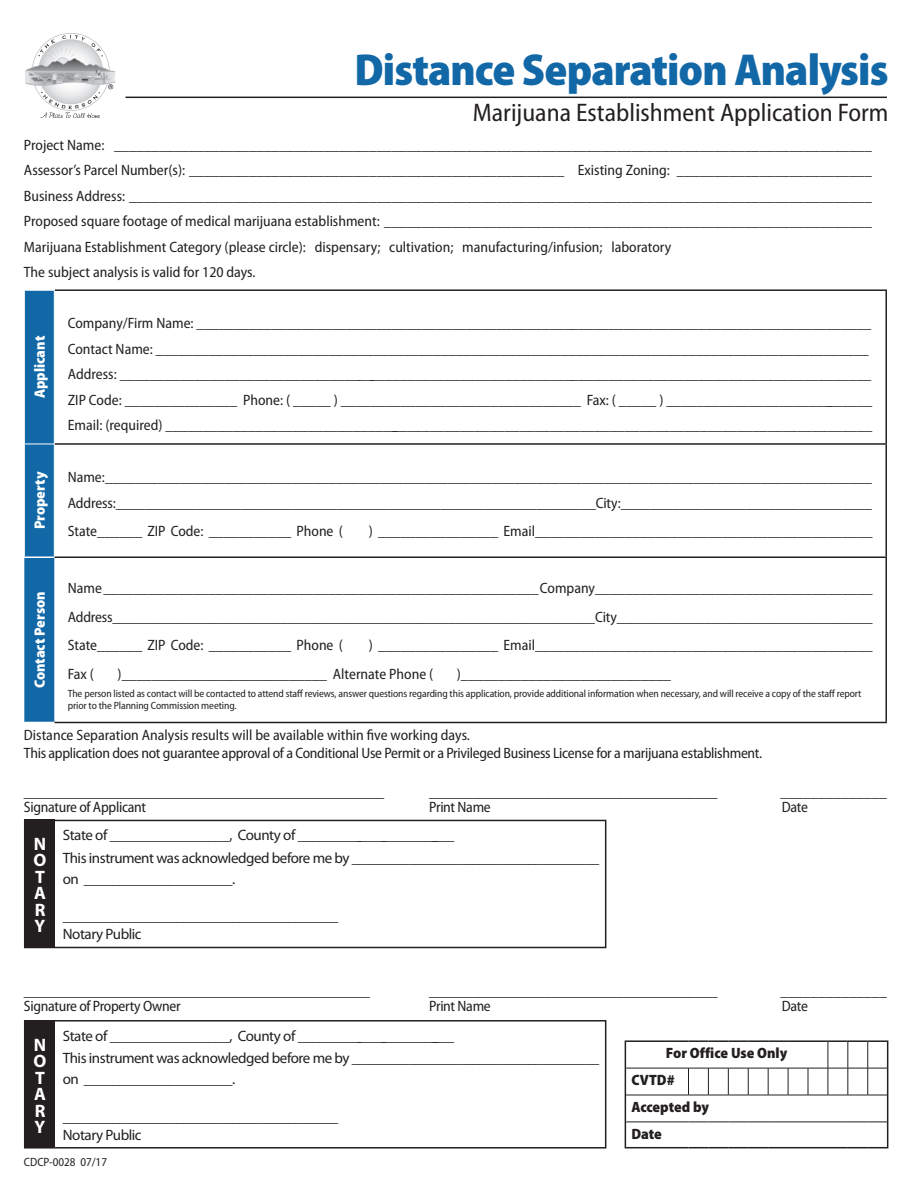
<style>
.page{position:relative;width:920px;height:1197px;background:#fff}
.page>*{position:absolute;margin:0;border:0;box-sizing:border-box;transform-origin:0 0}
.t1{font:900 semi-condensed 45px "Myriad Pro";letter-spacing:-.02em;color:#1268a7}
.t2{font:semi-condensed 25.5px "Myriad Pro";color:#231f20}
.t3{font:700 18px/16.5px "Myriad Pro";color:#fff;text-align:justify}
.t4{font:semi-condensed 15px/25.5px "Myriad Pro";color:#231f20}
.t5{font:15px/22.5px "Myriad Pro";letter-spacing:-.03em;color:#231f20}
.t6{font:semi-condensed 15px/18px "Myriad Pro";letter-spacing:-.02em;color:#231f20}
.t7{font:900 semi-condensed 15px/26.8px "Myriad Pro";color:#231f20}
.t8{font:900 semi-condensed 15px "Myriad Pro";color:#fff}
.t9{font:semi-condensed 12px "Myriad Pro";color:#231f20}
.t10{font:semi-condensed 10.5px/12px "Myriad Pro";letter-spacing:-.01em;color:#231f20}
</style>
<div class="page">
<hr style="left:125px;top:97px;width:761px;height:1px;background:#231f20">
<svg style="left:25px;top:33px;width:90px;height:85px"></svg>
<div style="left:24px;top:291px;width:30px;height:431px;background:#1268a7"></div>
<hr style="left:55px;top:289px;width:831px;height:2px;background:#231f20">
<hr style="left:885px;top:291px;width:1px;height:152px;background:#231f20">
<hr style="left:55px;top:443px;width:831px;height:2px;background:#231f20">
<hr style="left:885px;top:445px;width:1px;height:111px;background:#231f20">
<hr style="left:54px;top:556px;width:832px;height:2px;background:#231f20">
<hr style="left:885px;top:558px;width:1px;height:164px;background:#231f20">
<hr style="left:54px;top:722px;width:832px;height:1px;background:#231f20">
<hr style="left:24px;top:556px;width:30px;height:2px;background:#fff">
<hr style="left:24px;top:291px;width:1px;height:153px;background:#fff">
<hr style="left:24px;top:444px;width:31px;height:1px;background:#fff">
<hr style="left:24px;top:444px;width:1px;height:112px;background:#fff">
<hr style="left:624px;top:1040px;width:64px;height:2px;background:#231f20">
<hr style="left:624px;top:1042px;width:2px;height:26px;background:#231f20">
<hr style="left:867px;top:1040px;width:21px;height:2px;background:#231f20">
<hr style="left:886px;top:1042px;width:2px;height:26px;background:#231f20">
<hr style="left:624px;top:1068px;width:2px;height:27px;background:#231f20">
<hr style="left:886px;top:1068px;width:2px;height:27px;background:#231f20">
<hr style="left:624px;top:1095px;width:2px;height:27px;background:#231f20">
<hr style="left:886px;top:1095px;width:2px;height:27px;background:#231f20">
<hr style="left:624px;top:1122px;width:2px;height:25px;background:#231f20">
<hr style="left:886px;top:1122px;width:2px;height:25px;background:#231f20">
<hr style="left:624px;top:1147px;width:64px;height:1px;background:#231f20">
<svg style="left:688px;top:1147px;width:200px;height:1px"></svg>
<hr style="left:626px;top:1068px;width:62px;height:1px;background:#231f20">
<hr style="left:626px;top:1095px;width:62px;height:1px;background:#231f20">
<svg style="left:688px;top:1040px;width:198px;height:56px"></svg>
<hr style="left:626px;top:1122px;width:62px;height:1px;background:#231f20">
<svg style="left:688px;top:1122px;width:198px;height:1px"></svg>
<div style="left:24px;top:820px;width:582px;height:128px;border:2px solid #231f20"></div>
<div style="left:25px;top:820px;width:30px;height:128px;background:#231f20"></div>
<div style="left:24px;top:1020px;width:582px;height:129px;border:2px solid #231f20"></div>
<div style="left:25px;top:1021px;width:30px;height:127px;background:#231f20"></div>
<h1 class="t1" style="left:354px;top:44px;width:535px">Distance Separation Analysis</h1>
<h2 class="t2" style="left:473px;top:98px;width:417px">Marijuana Establishment Application Form</h2>
<p class="t4" style="left:24px;top:133px;width:849px">Project Name: _____________________________________________________________________________________________________ Assessor’s Parcel Number(s): __________________________________________________ Existing Zoning: __________________________ Business Address: ___________________________________________________________________________________________________ Proposed square footage of medical marijuana establishment: _________________________________________________________________ Marijuana Establishment Category (please circle): dispensary; cultivation; manufacturing/infusion; laboratory<br>The subject analysis is valid for 120 days.</p>
<p class="t8" style="left:31px;top:398px;width:64px;rotate:-90deg">Applicant</p>
<p class="t4" style="left:68px;top:311px;width:806px">Company/Firm Name: __________________________________________________________________________________________ Contact Name: _______________________________________________________________________________________________ Address: _____________________________________________________________________________________________________ ZIP Code: _______________ Phone: ( _____ ) ________________________________ Fax: ( _____ ) ____________________________ Email: (required) _______________________________________________________________________________________________</p>
<p class="t8" style="left:31px;top:529px;width:59px;rotate:-90deg">Property</p>
<p class="t4" style="left:68px;top:465px;width:805px">Name: _______________________________________________________________________________________________________<br>Address:_________________________________________________________________City:__________________________________</p>
<p class="t4" style="left:68px;top:519px;width:276px">State______ ZIP Code: ___________ Phone (</p>
<p class="t4" style="left:369px;top:519px;width:505px">) ________________ Email_____________________________________________</p>
<p class="t8" style="left:31px;top:688px;width:99px;rotate:-90deg">Contact Person</p>
<p class="t4" style="left:68px;top:574px;width:806px;line-height:28.5px;text-align:justify">Name __________________________________________________________ Company_____________________________________ Address__________________________________________________________________ City___________________________________ State______ ZIP Code: ___________ Phone (</p>
<p class="t4" style="left:369px;top:633px;width:505px">) ________________ Email_____________________________________________</p>
<p class="t4" style="left:68px;top:661px;width:28px">Fax (</p>
<p class="t4" style="left:117px;top:661px;width:317px">)____________________________ Alternate Phone (</p>
<p class="t4" style="left:457px;top:661px;width:216px">)____________________________</p>
<p class="t10" style="left:68px;top:688px;width:795px">The person listed as contact will be contacted to attend staff reviews, answer questions regarding this application, provide additional information when necessary, and will receive a copy of the staff report prior to the Planning Commission meeting.</p>
<p class="t6" style="left:24px;top:726px;width:739px">Distance Separation Analysis results will be available within five working days.<br>This application does not guarantee approval of a Conditional Use Permit or a Privileged Business License for a marijuana establishment.</p>
<p class="t4" style="left:24px;top:779px;width:362px">__________________________________________________</p>
<p class="t4" style="left:429px;top:779px;width:290px">________________________________________</p>
<p class="t4" style="left:780px;top:779px;width:108px">______________</p>
<p class="t6" style="left:24px;top:798px;width:124px">Signature of Applicant</p>
<p class="t6" style="left:429px;top:798px;width:63px">Print Name</p>
<p class="t4" style="left:781px;top:794px;width:28px">Date</p>
<p class="t3" style="left:34px;top:835px;width:14px">N O T A R Y</p>
<p class="t5" style="left:63px;top:824px;width:538px">State of _________________, County of ________________________<br>This instrument was acknowledged before me by ___________________________________</p>
<p class="t5" style="left:63px;top:867px;width:174px">on _____________________.</p>
<p class="t5" style="left:63px;top:907px;width:277px;line-height:18px">_______________________________________<br>Notary Public</p>
<p class="t4" style="left:24px;top:979px;width:347px">________________________________________________</p>
<p class="t4" style="left:429px;top:979px;width:290px">________________________________________</p>
<p class="t4" style="left:780px;top:979px;width:108px">______________</p>
<p class="t6" style="left:24px;top:998px;width:158px">Signature of Property Owner</p>
<p class="t6" style="left:429px;top:998px;width:63px">Print Name</p>
<p class="t4" style="left:781px;top:994px;width:28px">Date</p>
<p class="t3" style="left:34px;top:1036px;width:14px">N O T A R Y</p>
<p class="t5" style="left:63px;top:1024px;width:538px">State of _________________, County of ________________________<br>This instrument was acknowledged before me by ___________________________________</p>
<p class="t5" style="left:63px;top:1068px;width:174px">on _____________________.</p>
<p class="t5" style="left:63px;top:1107px;width:277px;line-height:18px">_______________________________________<br>Notary Public</p>
<p class="t9" style="left:24px;top:1155px;width:85px">CDCP-0028 07/17</p>
<p class="t7" style="left:631px;top:1040px;width:157px;text-indent:35px">For Office Use Only<br>CVTD#<br>Accepted by<br>Date</p>
</div>
